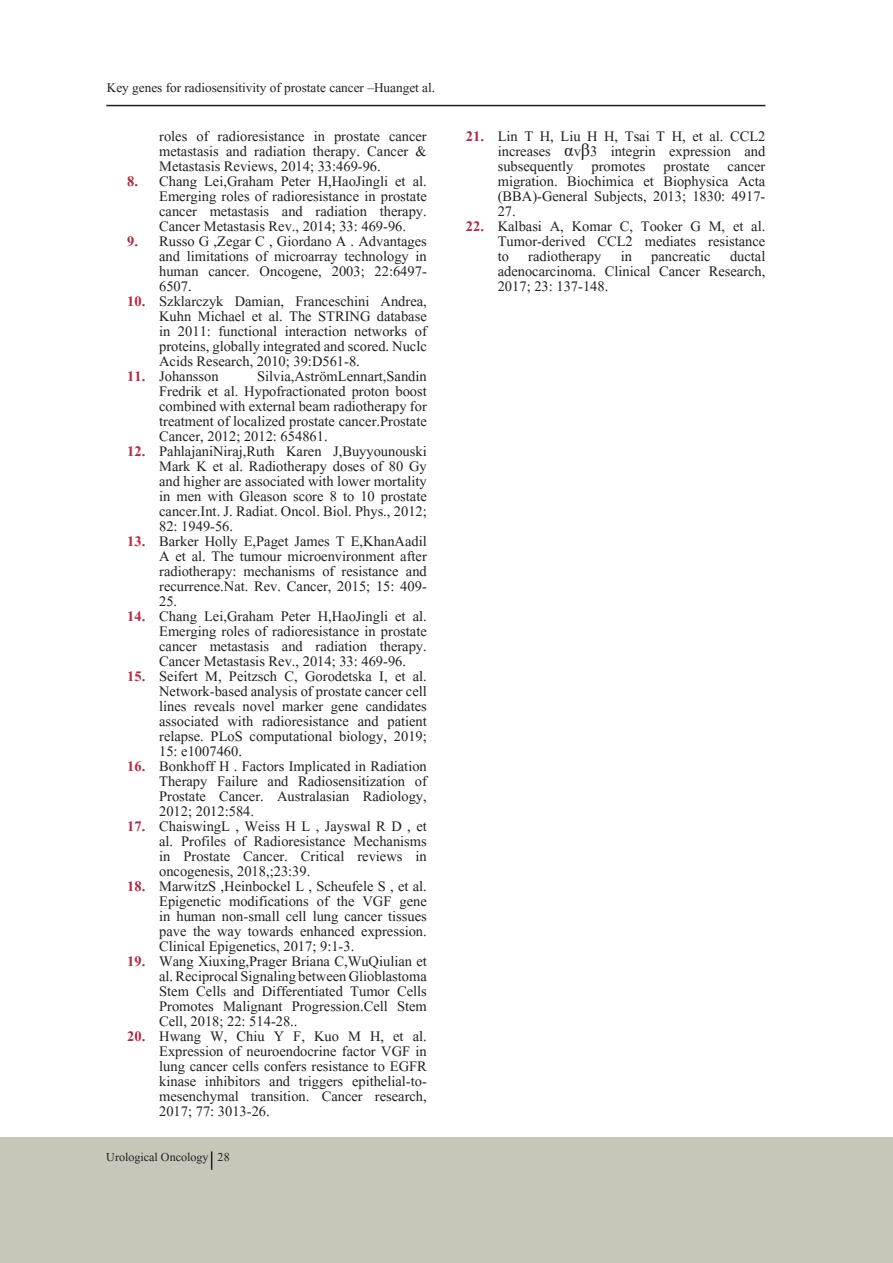
<style>
.page{position:relative;width:893px;height:1263px;background:#fff}
.page>*{position:absolute;margin:0;border:0;box-sizing:border-box;transform-origin:0 0}
.t1{font:18px/15px "Aparajita";color:#231f20;text-align:justify}
.t2{font:16.5px "Aparajita";color:#231f20}
.t3{font:15px "Aparajita";color:#231f20}
.s1{font-weight:700;color:#b62841}
.s2{font-family:"Times New Roman"}
</style>
<div class="page">
<hr style="left:106px;top:105px;width:659px;height:1px;background:#231f20">
<div style="left:0;top:1137px;width:893px;height:126px;background:#c7c7b9"></div>
<svg style="left:211px;top:1151px;width:1px;height:19px"></svg>
<p class="t2" style="left:107px;top:79px;width:330px">Key genes for radiosensitivity of prostate cancer –Huanget al.</p>
<p class="t1" style="left:159px;top:130px;width:269px">roles of radioresistance in prostate cancer metastasis and radiation therapy. Cancer &amp; Metastasis Reviews, 2014; 33:469-96.</p>
<p class="t1" style="left:159px;top:175px;width:269px;text-indent:-32px"><span class="s1">8.</span> Chang Lei,Graham Peter H,HaoJingli et al.<br>Emerging roles of radioresistance in prostate cancer metastasis and radiation therapy.<br>Cancer Metastasis Rev., 2014; 33: 469-96.</p>
<p class="t1" style="left:159px;top:235px;width:269px;text-indent:-32px"><span class="s1">9.</span> Russo G ,Zegar C , Giordano A . Advantages and limitations of microarray technology in human cancer. Oncogene, 2003; 22:6497- 6507.</p>
<p class="t1" style="left:159px;top:295px;width:269px;text-indent:-32px"><span class="s1">10.</span> Szklarczyk Damian, Franceschini Andrea, Kuhn Michael et al. The STRING database in 2011: functional interaction networks of proteins, globally integrated and scored. Nuclc Acids Research, 2010; 39:D561-8.</p>
<p class="t1" style="left:127px;top:370px;width:93px"><span class="s1">11.</span> Johansson</p>
<p class="t1" style="left:159px;top:370px;width:269px;text-indent:98px">Silvia,AströmLennart,Sandin Fredrik et al. Hypofractionated proton boost combined with external beam radiotherapy for treatment of localized prostate cancer.Prostate Cancer, 2012; 2012: 654861.</p>
<p class="t1" style="left:159px;top:445px;width:269px;text-indent:-32px"><span class="s1">12.</span> PahlajaniNiraj,Ruth Karen J,Buyyounouski Mark K et al. Radiotherapy doses of 80 Gy and higher are associated with lower mortality in men with Gleason score 8 to 10 prostate cancer.Int. J. Radiat. Oncol. Biol. Phys., 2012; 82: 1949-56.</p>
<p class="t1" style="left:159px;top:535px;width:269px;text-indent:-32px"><span class="s1">13.</span> Barker Holly E,Paget James T E,KhanAadil A et al. The tumour microenvironment after radiotherapy: mechanisms of resistance and recurrence.Nat. Rev. Cancer, 2015; 15: 409- 25.</p>
<p class="t1" style="left:159px;top:610px;width:269px;text-indent:-32px"><span class="s1">14.</span> Chang Lei,Graham Peter H,HaoJingli et al.<br>Emerging roles of radioresistance in prostate cancer metastasis and radiation therapy.<br>Cancer Metastasis Rev., 2014; 33: 469-96.</p>
<p class="t1" style="left:159px;top:670px;width:269px;text-indent:-32px"><span class="s1">15.</span> Seifert M, Peitzsch C, Gorodetska I, et al.<br>Network-based analysis of prostate cancer cell lines reveals novel marker gene candidates associated with radioresistance and patient relapse. PLoS computational biology, 2019; 15: e1007460.</p>
<p class="t1" style="left:159px;top:760px;width:269px;text-indent:-32px"><span class="s1">16.</span> Bonkhoff H . Factors Implicated in Radiation Therapy Failure and Radiosensitization of Prostate Cancer. Australasian Radiology, 2012; 2012:584.</p>
<p class="t1" style="left:159px;top:820px;width:269px;text-indent:-32px"><span class="s1">17.</span> ChaiswingL , Weiss H L , Jayswal R D , et al. Profiles of Radioresistance Mechanisms in Prostate Cancer. Critical reviews in oncogenesis, 2018,;23:39.</p>
<p class="t1" style="left:159px;top:880px;width:269px;text-indent:-32px"><span class="s1">18.</span> MarwitzS ,Heinbockel L , Scheufele S , et al.<br>Epigenetic modifications of the VGF gene in human non-small cell lung cancer tissues pave the way towards enhanced expression.<br>Clinical Epigenetics, 2017; 9:1-3.</p>
<p class="t1" style="left:159px;top:955px;width:269px;text-indent:-32px"><span class="s1">19.</span> Wang Xiuxing,Prager Briana C,WuQiulian et al. Reciprocal Signaling between Glioblastoma Stem Cells and Differentiated Tumor Cells Promotes Malignant Progression.Cell Stem Cell, 2018; 22: 514-28..</p>
<p class="t1" style="left:159px;top:1030px;width:269px;text-indent:-32px"><span class="s1">20.</span> Hwang W, Chiu Y F, Kuo M H, et al.<br>Expression of neuroendocrine factor VGF in lung cancer cells confers resistance to EGFR kinase inhibitors and triggers epithelial-to&shy;mesenchymal transition. Cancer research, 2017; 77: 3013-26.</p>
<p class="t3" style="left:106px;top:1150px;width:125px">Urological Oncology 28</p>
<p class="t1" style="left:498px;top:130px;width:269px;text-indent:-32px"><span class="s1">21.</span> Lin T H, Liu H H, Tsai T H, et al. CCL2 increases <span class="s2">α</span>v<span class="s2">β</span>3 integrin expression and subsequently promotes prostate cancer migration. Biochimica et Biophysica Acta (BBA)-General Subjects, 2013; 1830: 4917- 27.</p>
<p class="t1" style="left:498px;top:220px;width:269px;text-indent:-32px"><span class="s1">22.</span> Kalbasi A, Komar C, Tooker G M, et al.<br>Tumor-derived CCL2 mediates resistance to radiotherapy in pancreatic ductal adenocarcinoma. Clinical Cancer Research, 2017; 23: 137-148.</p>
</div>
